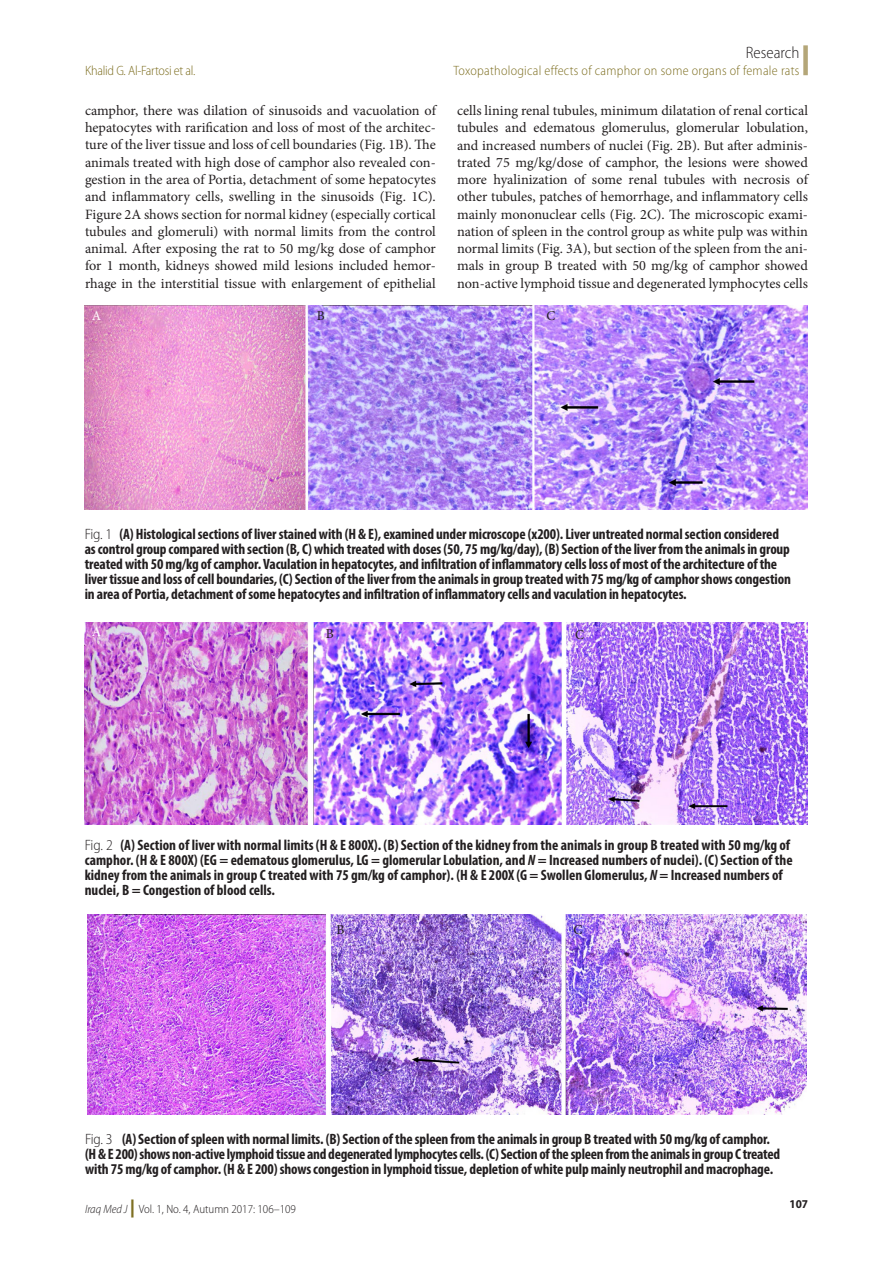
<style>
.page{position:relative;width:893px;height:1263px;background:#fff}
.page>*{position:absolute;margin:0;border:0;box-sizing:border-box;transform-origin:0 0}
.t1{font:300 semi-condensed 16.5px "Myriad Pro";color:#231f20}
.Table_Fig_Box_Title{font:700 condensed 15px/15px "Myriad Pro";letter-spacing:-.01em;color:#231f20}
.Txf{font:14.25px/17.2px "Minion Pro";letter-spacing:-.005em;color:#231f20;text-align:justify}
.t2{font:300 semi-condensed 13.5px "Myriad Pro";letter-spacing:.02em;color:#7e6f22}
.t3{font:300 semi-condensed 13.5px "Myriad Pro";letter-spacing:-.02em;color:#7e6f22}
.Txf-2{font:13.5px "Minion Pro";color:#231f20}
.Txf-3{font:13.5px "Minion Pro";color:#fff}
.t4{font:300 semi-condensed 12px "Myriad Pro";color:#231f20}
.t5{font:700 semi-condensed 12px "Myriad Pro";color:#231f20}
.s1{font-weight:300;font-stretch:semi-condensed}
.s2{font-style:italic}
.s3{font-weight:900;font-stretch:normal;font-size:18px;color:#7e6f22}
</style>
<div class="page">
<div style="left:803px;top:45px;width:5px;height:30px;background:#b4a678"></div>
<img style="left:85px;top:305px;width:723px;height:205px">
<img style="left:87px;top:914px;width:719px;height:201px">
<img style="left:85px;top:622px;width:722px;height:202px">
<p class="t3" style="left:85px;top:63px;width:112px">Khalid G. Al-Fartosi et al.</p>
<p class="t1" style="left:746px;top:43px;width:55px">Research</p>
<p class="t2" style="left:453px;top:63px;width:347px">Toxopathological effects of camphor on some organs of female rats</p>
<p class="Txf" style="left:85px;top:102px;width:352px">camphor, there was dilation of sinusoids and vacuolation of hepatocytes with rarification and loss of most of the architec&shy;ture of the liver tissue and loss of cell boundaries (Fig. 1B). The animals treated with high dose of camphor also revealed con&shy;gestion in the area of Portia, detachment of some hepatocytes and inflammatory cells, swelling in the sinusoids (Fig. 1C).<br>Figure 2A shows section for normal kidney (especially cortical tubules and glomeruli) with normal limits from the control animal. After exposing the rat to 50 mg/kg dose of camphor for 1 month, kidneys showed mild lesions included hemor&shy;rhage in the interstitial tissue with enlargement of epithelial</p>
<p class="Txf" style="left:457px;top:102px;width:352px">cells lining renal tubules, minimum dilatation of renal cortical tubules and edematous glomerulus, glomerular lobulation, and increased numbers of nuclei (Fig. 2B). But after adminis&shy;trated 75 mg/kg/dose of camphor, the lesions were showed more hyalinization of some renal tubules with necrosis of other tubules, patches of hemorrhage, and inflammatory cells mainly mononuclear cells (Fig. 2C). The microscopic exami&shy;nation of spleen in the control group as white pulp was within normal limits (Fig. 3A), but section of the spleen from the ani&shy;mals in group B treated with 50 mg/kg of camphor showed non-active lymphoid tissue and degenerated lymphocytes cells</p>
<p class="Txf-3" style="left:92px;top:307px;width:11px">A</p>
<p class="Txf-2" style="left:317px;top:307px;width:9px">B</p>
<p class="Txf-2" style="left:547px;top:307px;width:10px">C</p>
<p class="Table_Fig_Box_Title" style="left:85px;top:526px;width:708px"><span class="s1">Fig. 1</span> (A) Histological sections of liver stained with (H &amp; E), examined under microscope (x200). Liver untreated normal section considered as control group compared with section (B, C) which treated with doses (50, 75 mg/kg/day), (B) Section of the liver from the animals in group treated with 50 mg/kg of camphor. Vaculation in hepatocytes, and infiltration of inflammatory cells loss of most of the architecture of the liver tissue and loss of cell boundaries, (C) Section of the liver from the animals in group treated with 75 mg/kg of camphor shows congestion in area of Portia, detachment of some hepatocytes and infiltration of inflammatory cells and vaculation in hepatocytes.</p>
<p class="Txf-3" style="left:92px;top:623px;width:11px">A</p>
<p class="Txf-2" style="left:326px;top:625px;width:9px">B</p>
<p class="Txf-2" style="left:575px;top:626px;width:10px">C</p>
<p class="Table_Fig_Box_Title" style="left:85px;top:837px;width:710px"><span class="s1">Fig. 2</span> (A) Section of liver with normal limits (H &amp; E 800X). (B) Section of the kidney from the animals in group B treated with 50 mg/kg of camphor. (H &amp; E 800X) (EG = edematous glomerulus, LG = glomerular Lobulation, and <span class="s2">N</span> = Increased numbers of nuclei). (C) Section of the kidney from the animals in group C treated with 75 gm/kg of camphor). (H &amp; E 200X (G = Swollen Glomerulus, <span class="s2">N</span> = Increased numbers of nuclei, B = Congestion of blood cells.</p>
<p class="Txf-3" style="left:93px;top:922px;width:11px">A</p>
<p class="Txf-2" style="left:336px;top:920px;width:9px">B</p>
<p class="Txf-2" style="left:574px;top:920px;width:10px">C</p>
<p class="Table_Fig_Box_Title" style="left:85px;top:1131px;width:697px"><span class="s1">Fig. 3</span> (A) Section of spleen with normal limits. (B) Section of the spleen from the animals in group B treated with 50 mg/kg of camphor. (H &amp; E 200) shows non-active lymphoid tissue and degenerated lymphocytes cells. (C) Section of the spleen from the animals in group C treated with 75 mg/kg of camphor. (H &amp; E 200) shows congestion in lymphoid tissue, depletion of white pulp mainly neutrophil and macrophage.</p>
<p class="t4" style="left:85px;top:1202px;width:212px"><span class="s2">Iraq Med J</span> <span class="s3">|</span> Vol. 1, No. 4, Autumn 2017: 106–109</p>
<p class="t5" style="left:790px;top:1197px;width:20px">107</p>
</div>
